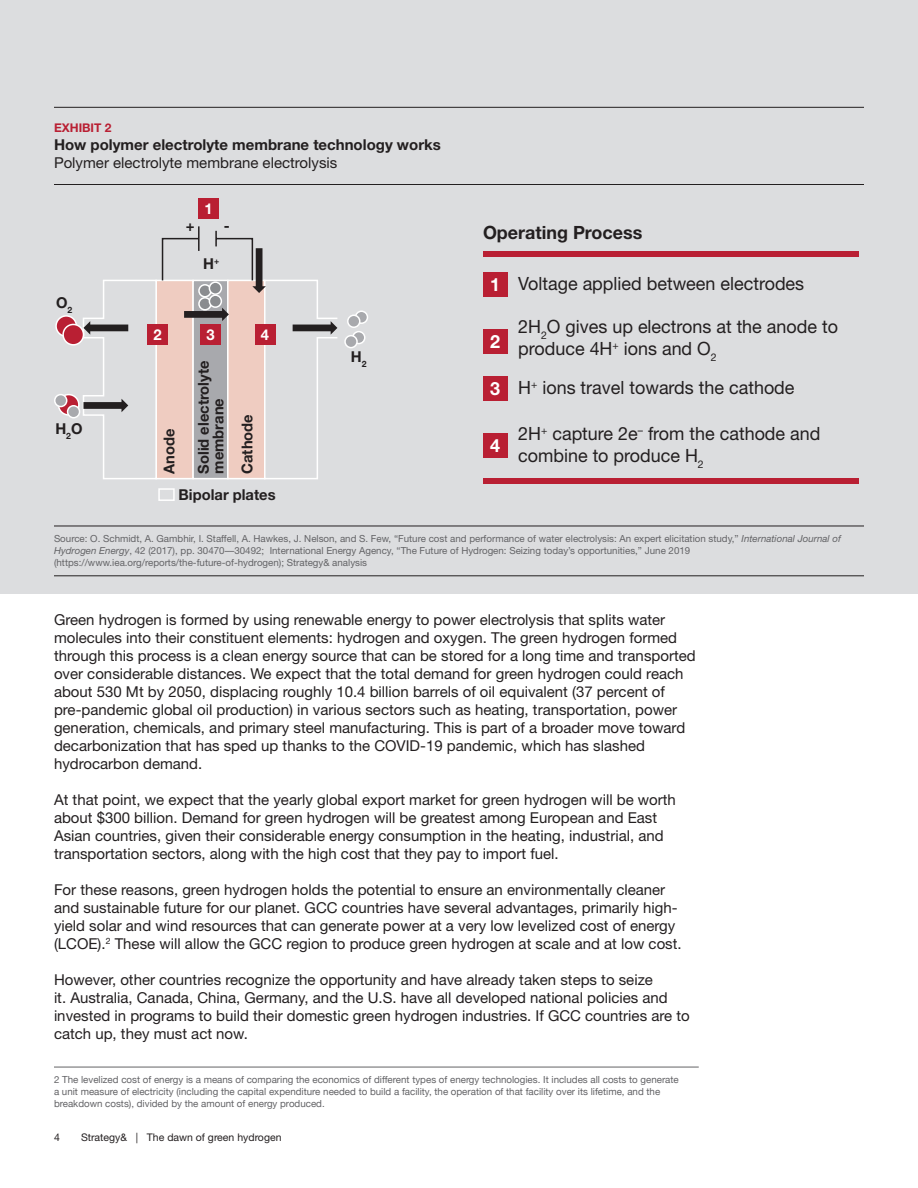
<style>
.page{position:relative;width:918px;height:1188px;background:#fff}
.page>*{position:absolute;margin:0;border:0;box-sizing:border-box;transform-origin:0 0}
.t1{font:18.3px/21.9px "Helvetica Neue LT Std";color:#231f20}
.t2{font:700 18.3px "Helvetica Neue LT Std";color:#231f20}
.t3{font:700 18.3px "Helvetica Neue LT Std";color:#fff}
.Body_Text_10_12{font:15px/18px "Helvetica Neue LT Std";color:#231f20}
.Exhibit_Title_10_12{font:700 15px/14.7px "Helvetica Neue LT Std";color:#231f20}
.Exhibit_Subtitle_10{font:15px "Helvetica Neue LT Std";color:#231f20}
.t4{font:700 15px "Helvetica Neue LT Std";color:#fff}
.Exhibit_Number_8_10{font:700 12px "Helvetica Neue LT Std";color:#b91f33}
.Footer_Right_7_9_5{font:10.5px "Helvetica Neue LT Std";color:#231f20}
.Footnotes_6_5_8{font:9.75px/12px "Helvetica Neue LT Std";color:#636366}
.Footnotes_6_5_8-2{font:9.75px/12px "Helvetica Neue";color:#636366}
.s1{font-weight:700;color:#fff}
.s2{font-style:italic}
.s3{font-family:"Helvetica Neue"}
</style>
<div class="page">
<div style="left:0;top:0;width:918px;height:594px;background:#dcdddf"></div>
<hr style="left:54px;top:1067px;width:645px;height:1px;background:#636366">
<hr style="left:54px;top:575px;width:810px;height:1px;background:#231f20">
<hr style="left:54px;top:526px;width:810px;height:1px;background:#231f20">
<hr style="left:54px;top:184px;width:810px;height:1px;background:#231f20">
<hr style="left:54px;top:107px;width:810px;height:1px;background:#231f20">
<svg style="left:82px;top:226px;width:256px;height:254px"></svg>
<div style="left:199px;top:199px;width:20px;height:20px;background:#b91f33"></div>
<div style="left:255px;top:325px;width:20px;height:20px;background:#b91f33"></div>
<div style="left:201px;top:325px;width:20px;height:20px;background:#b91f33"></div>
<div style="left:148px;top:325px;width:20px;height:20px;background:#b91f33"></div>
<svg style="left:56px;top:316px;width:20px;height:20px"></svg>
<div style="left:55px;top:315px;width:22px;height:22px;border:2px solid #fff;border-radius:50%"></div>
<div style="left:63px;top:324px;width:20px;height:21px;background:#b91f33;border-radius:50%"></div>
<div style="left:62px;top:324px;width:22px;height:22px;border:2px solid #fff;border-radius:50%"></div>
<svg style="left:59px;top:395px;width:20px;height:20px"></svg>
<div style="left:58px;top:394px;width:22px;height:22px;border:2px solid #fff;border-radius:50%"></div>
<div style="left:55px;top:395px;width:12px;height:12px;background:#a8a9ad;border-radius:50%"></div>
<div style="left:54px;top:394px;width:13px;height:13px;border:2px solid #fff;border-radius:50%"></div>
<div style="left:68px;top:406px;width:12px;height:12px;background:#a8a9ad;border-radius:50%"></div>
<div style="left:67px;top:405px;width:13px;height:13px;border:2px solid #fff;border-radius:50%"></div>
<div style="left:356px;top:311px;width:11px;height:12px;background:#a8a9ad;border-radius:50%"></div>
<div style="left:355px;top:311px;width:13px;height:13px;border:2px solid #fff;border-radius:50%"></div>
<div style="left:348px;top:315px;width:12px;height:12px;background:#a8a9ad;border-radius:50%"></div>
<div style="left:347px;top:315px;width:14px;height:13px;border:2px solid #fff;border-radius:50%"></div>
<div style="left:199px;top:285px;width:12px;height:12px;background:#8a8c8f;border-radius:50%"></div>
<div style="left:198px;top:284px;width:14px;height:14px;border:2px solid #fff;border-radius:50%"></div>
<div style="left:209px;top:282px;width:12px;height:12px;background:#8a8c8f;border-radius:50%"></div>
<div style="left:209px;top:281px;width:13px;height:14px;border:2px solid #fff;border-radius:50%"></div>
<div style="left:199px;top:298px;width:12px;height:12px;background:#8a8c8f;border-radius:50%"></div>
<div style="left:198px;top:297px;width:14px;height:14px;border:2px solid #fff;border-radius:50%"></div>
<div style="left:209px;top:295px;width:12px;height:12px;background:#8a8c8f;border-radius:50%"></div>
<div style="left:209px;top:294px;width:13px;height:14px;border:2px solid #fff;border-radius:50%"></div>
<div style="left:353px;top:332px;width:12px;height:12px;background:#a8a9ad;border-radius:50%"></div>
<div style="left:352px;top:331px;width:13px;height:13px;border:2px solid #fff;border-radius:50%"></div>
<div style="left:345px;top:336px;width:12px;height:12px;background:#a8a9ad;border-radius:50%"></div>
<div style="left:344px;top:335px;width:14px;height:13px;border:2px solid #fff;border-radius:50%"></div>
<div style="left:158px;top:488px;width:17px;height:13px;border:2px solid #fff"></div>
<div style="left:483px;top:272px;width:25px;height:25px;background:#b91f33"></div>
<div style="left:483px;top:251px;width:375px;height:5px;background:#b91f33"></div>
<div style="left:483px;top:478px;width:375px;height:5px;background:#b91f33"></div>
<div style="left:483px;top:329px;width:25px;height:24px;background:#b91f33"></div>
<div style="left:483px;top:433px;width:25px;height:25px;background:#b91f33"></div>
<div style="left:483px;top:376px;width:25px;height:25px;background:#b91f33"></div>
<p class="Exhibit_Number_8_10" style="left:54px;top:120px;width:59px">EXHIBIT 2</p>
<p class="Exhibit_Title_10_12" style="left:54px;top:137px;width:388px">How polymer electrolyte membrane technology works</p>
<p class="Exhibit_Subtitle_10" style="left:54px;top:154px;width:285px">Polymer electrolyte membrane electrolysis</p>
<p class="t4" style="left:204px;top:199px;width:10px">1</p>
<p class="Exhibit_Title_10_12" style="left:186px;top:218px;width:10px">+</p>
<p class="Exhibit_Title_10_12" style="left:224px;top:218px;width:7px">-</p>
<p class="Exhibit_Title_10_12" style="left:56px;top:295px;width:18px">O<sub>2</sub></p>
<p class="Exhibit_Title_10_12" style="left:55px;top:421px;width:29px">H<sub>2</sub>O</p>
<p class="Exhibit_Title_10_12" style="left:203px;top:256px;width:18px">H<sup>+</sup></p>
<p class="t4" style="left:153px;top:325px;width:10px">2</p>
<p class="t4" style="left:207px;top:325px;width:10px">3</p>
<p class="t4" style="left:261px;top:325px;width:10px">4</p>
<p class="Exhibit_Title_10_12" style="left:196px;top:474px;width:115px;rotate:-90deg">Solid electrolyte membrane</p>
<p class="Exhibit_Title_10_12" style="left:179px;top:487px;width:99px">Bipolar plates</p>
<p class="Exhibit_Title_10_12" style="left:239px;top:474px;width:61px;rotate:-90deg">Cathode</p>
<p class="Exhibit_Title_10_12" style="left:162px;top:474px;width:47px;rotate:-90deg">Anode</p>
<p class="Exhibit_Title_10_12" style="left:351px;top:349px;width:17px">H<sub>2</sub></p>
<p class="t2" style="left:483px;top:221px;width:161px">Operating Process</p>
<p class="t1" style="left:518px;top:272px;width:288px">Voltage applied between electrodes</p>
<p class="t3" style="left:490px;top:273px;width:11px">1</p>
<p class="t3" style="left:490px;top:330px;width:11px">2</p>
<p class="t1" style="left:518px;top:315px;width:321px">2H<sub>2</sub>O gives up electrons at the anode to produce 4H<sup>+</sup> ions and O<sub>2</sub></p>
<p class="t1" style="left:490px;top:377px;width:306px"><span class="s1">3</span> H<sup>+</sup> ions travel towards the cathode</p>
<p class="t3" style="left:490px;top:434px;width:11px">4</p>
<p class="t1" style="left:518px;top:423px;width:304px">2H<sup>+</sup> capture 2e<sup>–</sup> from the cathode and combine to produce H<sub>2</sub></p>
<p class="Footnotes_6_5_8" style="left:54px;top:533px;width:788px">Source: O. Schmidt, A. Gambhir, I. Staffell, A. Hawkes, J. Nelson, and S. Few, “Future cost and performance of water electrolysis: An expert elicitation study,” <span class="s2">International Journal of<br>Hydrogen Energy</span>, 42 (2017), pp. 30470<span class="s3">––</span>30492; International Energy Agency, “The Future of Hydrogen: Seizing today’s opportunities,” June 2019 (https://www.iea.org/reports/the-future-of-hydrogen); Strategy&amp; analysis</p>
<p class="Body_Text_10_12" style="left:54px;top:611px;width:643px">Green hydrogen is formed by using renewable energy to power electrolysis that splits water molecules into their constituent elements: hydrogen and oxygen. The green hydrogen formed through this process is a clean energy source that can be stored for a long time and transported over considerable distances. We expect that the total demand for green hydrogen could reach about 530 Mt by 2050, displacing roughly 10.4 billion barrels of oil equivalent (37 percent of pre-pandemic global oil production) in various sectors such as heating, transportation, power generation, chemicals, and primary steel manufacturing. This is part of a broader move toward decarbonization that has sped up thanks to the COVID-19 pandemic, which has slashed hydrocarbon demand.</p>
<p class="Body_Text_10_12" style="left:54px;top:791px;width:623px">At that point, we expect that the yearly global export market for green hydrogen will be worth about $300 billion. Demand for green hydrogen will be greatest among European and East Asian countries, given their considerable energy consumption in the heating, industrial, and transportation sectors, along with the high cost that they pay to import fuel.</p>
<p class="Body_Text_10_12" style="left:54px;top:881px;width:629px">For these reasons, green hydrogen holds the potential to ensure an environmentally cleaner and sustainable future for our planet. GCC countries have several advantages, primarily high&shy;yield solar and wind resources that can generate power at a very low levelized cost of energy (LCOE).<sup>2</sup> These will allow the GCC region to produce green hydrogen at scale and at low cost.</p>
<p class="Body_Text_10_12" style="left:54px;top:971px;width:637px">However, other countries recognize the opportunity and have already taken steps to seize<br>it. Australia, Canada, China, Germany, and the U.S. have all developed national policies and invested in programs to build their domestic green hydrogen industries. If GCC countries are to catch up, they must act now.</p>
<p class="Footnotes_6_5_8-2" style="left:54px;top:1073px;width:626px">2 The levelized cost of energy is a means of comparing the economics of different types of energy technologies. It includes all costs to generate a unit measure of electricity (including the capital expenditure needed to build a facility, the operation of that facility over its lifetime, and the breakdown costs), divided by the amount of energy produced.</p>
<p class="Footer_Right_7_9_5" style="left:54px;top:1132px;width:7px">4</p>
<p class="Footer_Right_7_9_5" style="left:81px;top:1132px;width:202px">Strategy&amp; | The dawn of green hydrogen</p>
</div>
